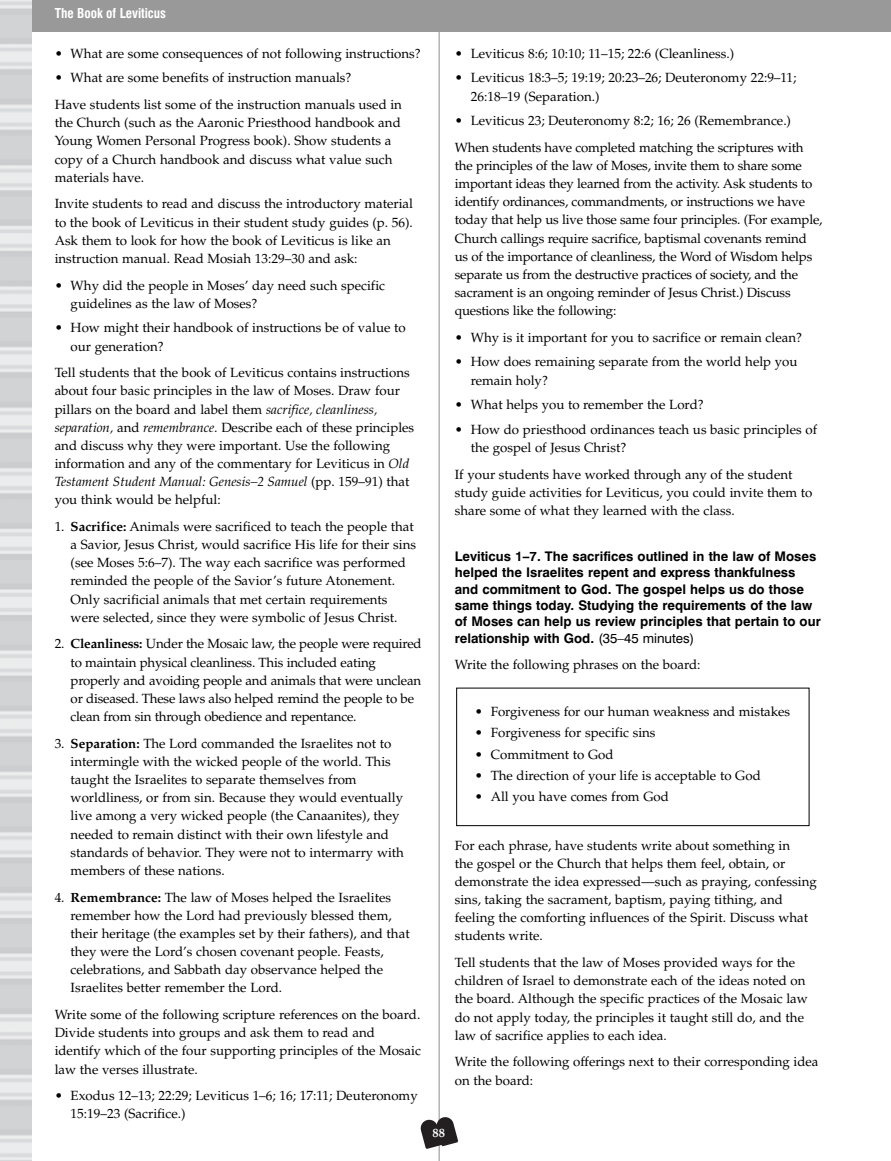
<style>
.page{position:relative;width:891px;height:1161px;background:#fff}
.page>*{position:absolute;margin:0;border:0;box-sizing:border-box;transform-origin:0 0}
.t1{font:13.35px/18.1px "Palatino";color:#000}
.t2{font:700 13.35px/16.4px "Swiss 721 BT";color:#000}
.t3{font:700 condensed 13.35px "Swiss 721 BT";letter-spacing:-.005em;color:#fff}
.t4{font:700 12.6px "Palatino";color:#fff}
.s1{font-style:italic}
.s2{font-weight:700}
.s3{font-weight:400}
</style>
<div class="page">
<hr style="left:438px;top:13px;width:2px;height:1148px;background:#b3b3b3">
<svg style="left:421px;top:1117px;width:37px;height:32px"></svg>
<div style="left:456px;top:688px;width:353px;height:138px;border:1px solid #000"></div>
<div style="left:0;top:0;width:891px;height:32px;background:#999"></div>
<img style="left:0;top:0;width:32px;height:1161px">
<p class="t3" style="left:55px;top:8px;width:113px">The Book of Leviticus</p>
<p class="t1" style="left:55px;top:46px;width:368px">• What are some consequences of not following instructions?</p>
<p class="t1" style="left:55px;top:66px;width:349px;line-height:26.7px">• What are some benefits of instruction manuals?<br>Have students list some of the instruction manuals used in</p>
<p class="t1" style="left:55px;top:115px;width:348px">the Church (such as the Aaronic Priesthood handbook and Young Women Personal Progress book). Show students a copy of a Church handbook and discuss what value such materials have.</p>
<p class="t1" style="left:55px;top:196px;width:360px">Invite students to read and discuss the introductory material to the book of Leviticus in their student study guides (p. 56).<br>Ask them to look for how the book of Leviticus is like an instruction manual. Read Mosiah 13:29–30 and ask:</p>
<p class="t1" style="left:71px;top:278px;width:316px;text-indent:-16px">• Why did the people in Moses’ day need such specific guidelines as the law of Moses?</p>
<p class="t1" style="left:71px;top:320px;width:337px;text-indent:-16px">• How might their handbook of instructions be of value to our generation?</p>
<p class="t1" style="left:55px;top:365px;width:361px">Tell students that the book of Leviticus contains instructions about four basic principles in the law of Moses. Draw four pillars on the board and label them <span class="s1">sacrifice, cleanliness, separation,</span> and <span class="s1">remembrance.</span> Describe each of these principles and discuss why they were important. Use the following information and any of the commentary for Leviticus in <span class="s1">Old Testament Student Manual: Genesis–2 Samuel</span> (pp. 159–91) that you think would be helpful:</p>
<p class="t1" style="left:71px;top:519px;width:347px;text-indent:-16px">1. <span class="s2">Sacrifice:</span> Animals were sacrificed to teach the people that a Savior, Jesus Christ, would sacrifice His life for their sins (see Moses 5:6–7). The way each sacrifice was performed reminded the people of the Savior’s future Atonement.<br>Only sacrificial animals that met certain requirements were selected, since they were symbolic of Jesus Christ.</p>
<p class="t1" style="left:71px;top:636px;width:353px;text-indent:-16px">2. <span class="s2">Cleanliness:</span> Under the Mosaic law, the people were required to maintain physical cleanliness. This included eating properly and avoiding people and animals that were unclean or diseased. These laws also helped remind the people to be clean from sin through obedience and repentance.</p>
<p class="t1" style="left:71px;top:736px;width:335px;text-indent:-16px">3. <span class="s2">Separation:</span> The Lord commanded the Israelites not to intermingle with the wicked people of the world. This taught the Israelites to separate themselves from worldliness, or from sin. Because they would eventually live among a very wicked people (the Canaanites), they needed to remain distinct with their own lifestyle and standards of behavior. They were not to intermarry with members of these nations.</p>
<p class="t1" style="left:71px;top:890px;width:341px;text-indent:-16px">4. <span class="s2">Remembrance:</span> The law of Moses helped the Israelites remember how the Lord had previously blessed them, their heritage (the examples set by their fathers), and that they were the Lord’s chosen covenant people. Feasts, celebrations, and Sabbath day observance helped the Israelites better remember the Lord.</p>
<p class="t1" style="left:55px;top:1007px;width:368px">Write some of the following scripture references on the board.<br>Divide students into groups and ask them to read and identify which of the four supporting principles of the Mosaic law the verses illustrate.</p>
<p class="t1" style="left:71px;top:1088px;width:349px;text-indent:-16px">• Exodus 12–13; 22:29; Leviticus 1–6; 16; 17:11; Deuteronomy<br>15:19–23 (Sacrifice.)</p>
<p class="t1" style="left:455px;top:46px;width:281px">• Leviticus 8:6; 10:10; 11–15; 22:6 (Cleanliness.)</p>
<p class="t1" style="left:471px;top:70px;width:327px;text-indent:-16px">• Leviticus 18:3–5; 19:19; 20:23–26; Deuteronomy 22:9–11;<br>26:18–19 (Separation.)</p>
<p class="t1" style="left:455px;top:109px;width:350px;line-height:26.7px">• Leviticus 23; Deuteronomy 8:2; 16; 26 (Remembrance.)<br>When students have completed matching the scriptures with</p>
<p class="t1" style="left:455px;top:158px;width:369px">the principles of the law of Moses, invite them to share some important ideas they learned from the activity. Ask students to identify ordinances, commandments, or instructions we have today that help us live those same four principles. (For example, Church callings require sacrifice, baptismal covenants remind us of the importance of cleanliness, the Word of Wisdom helps separate us from the destructive practices of society, and the sacrament is an ongoing reminder of Jesus Christ.) Discuss questions like the following:</p>
<p class="t1" style="left:455px;top:330px;width:349px">• Why is it important for you to sacrifice or remain clean?</p>
<p class="t1" style="left:471px;top:354px;width:328px;text-indent:-16px">• How does remaining separate from the world help you remain holy?</p>
<p class="t1" style="left:455px;top:397px;width:250px">• What helps you to remember the Lord?</p>
<p class="t1" style="left:471px;top:422px;width:348px;text-indent:-16px">• How do priesthood ordinances teach us basic principles of the gospel of Jesus Christ?</p>
<p class="t1" style="left:455px;top:466px;width:359px">If your students have worked through any of the student study guide activities for Leviticus, you could invite them to share some of what they learned with the class.</p>
<p class="t2" style="left:455px;top:549px;width:367px">Leviticus 1–7. The sacrifices outlined in the law of Moses helped the Israelites repent and express thankfulness and commitment to God. The gospel helps us do those same things today. Studying the requirements of the law of Moses can help us review principles that pertain to our relationship with God. <span class="s3">(35–45 minutes)</span></p>
<p class="t1" style="left:455px;top:657px;width:247px">Write the following phrases on the board:</p>
<p class="t1" style="left:475px;top:704px;width:317px">• Forgiveness for our human weakness and mistakes</p>
<p class="t1" style="left:475px;top:725px;width:182px">• Forgiveness for specific sins</p>
<p class="t1" style="left:475px;top:746px;width:140px">• Commitment to God</p>
<p class="t1" style="left:475px;top:768px;width:288px">• The direction of your life is acceptable to God</p>
<p class="t1" style="left:475px;top:789px;width:196px">• All you have comes from God</p>
<p class="t1" style="left:455px;top:838px;width:364px">For each phrase, have students write about something in<br>the gospel or the Church that helps them feel, obtain, or demonstrate the idea expressed—such as praying, confessing sins, taking the sacrament, baptism, paying tithing, and feeling the comforting influences of the Spirit. Discuss what students write.</p>
<p class="t1" style="left:455px;top:955px;width:355px">Tell students that the law of Moses provided ways for the children of Israel to demonstrate each of the ideas noted on the board. Although the specific practices of the Mosaic law do not apply today, the principles it taught still do, and the law of sacrifice applies to each idea.</p>
<p class="t1" style="left:455px;top:1054px;width:365px">Write the following offerings next to their corresponding idea on the board:</p>
<p class="t4" style="left:433px;top:1128px;width:14px">88</p>
</div>
